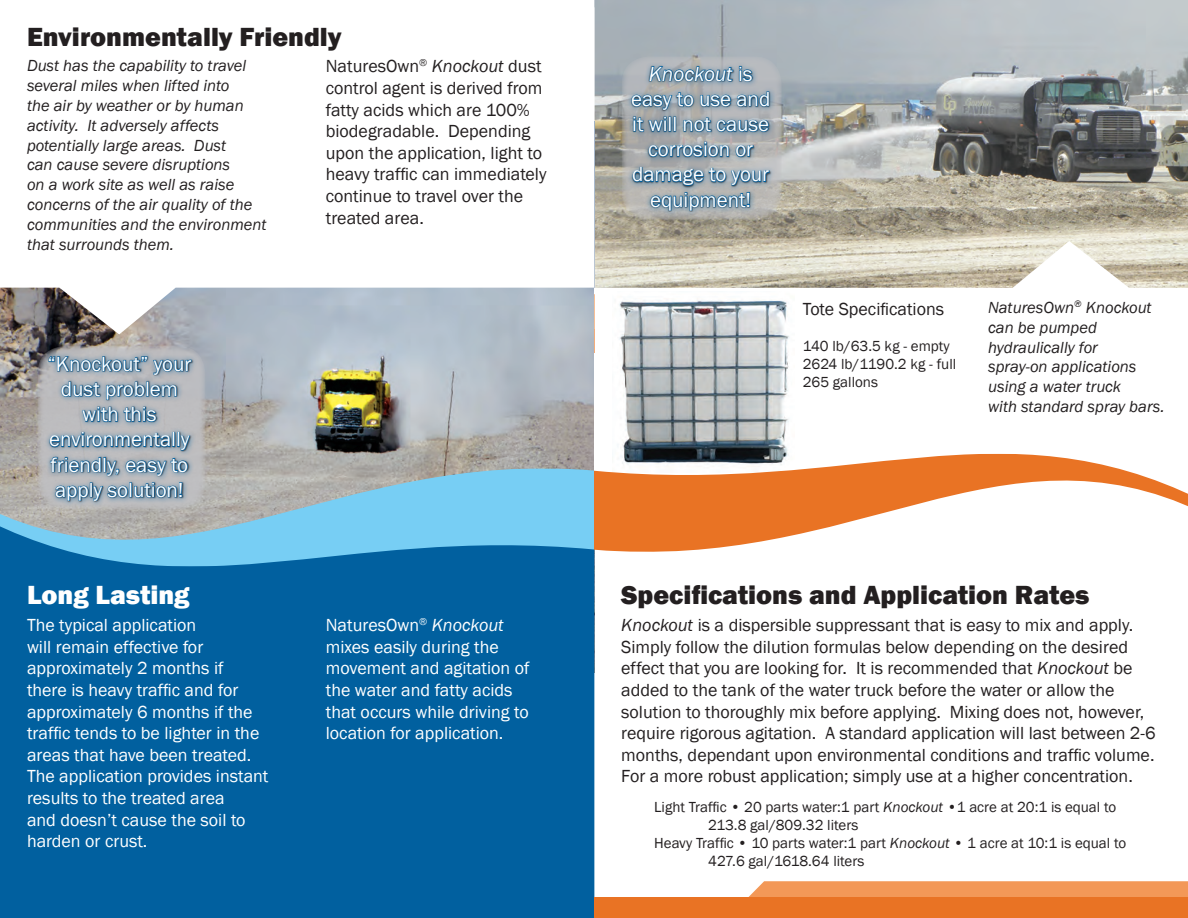
<style>
.page{position:relative;width:1188px;height:918px;background:#fff}
.page>*{position:absolute;margin:0;border:0;box-sizing:border-box;transform-origin:0 0}
.t1{font:800 27px "Franklin Gothic";color:#231f20}
.t2{font:800 27px "Franklin Gothic";color:#fff}
.t3{font:21px/25.2px "Franklin Gothic";color:#fff;text-align:center}
.t4{font:18px/21.6px "Franklin Gothic";color:#231f20}
.t5{font:18px/21.6px "Franklin Gothic";color:#fff}
.t6{font:italic 16.5px/19.8px "Franklin Gothic";color:#231f20}
.t7{font:15px "Franklin Gothic";color:#231f20}
.s1{font-style:italic}
</style>
<div class="page">
<img style="left:594px;top:0;width:594px;height:241px">
<img style="left:0;top:334px;width:594px;height:134px">
<svg style="left:594px;top:241px;width:594px;height:213px"></svg>
<div style="left:0;top:566px;width:594px;height:352px;background:#01609f"></div>
<svg style="left:748px;top:881px;width:440px;height:16px;background:#f39b5c"></svg>
<div style="left:594px;top:897px;width:594px;height:21px;background:#e97324"></div>
<img style="left:612px;top:291px;width:182px;height:163px">
<svg style="left:594px;top:454px;width:594px;height:98px"></svg>
<svg style="left:38px;top:346px;width:167px;height:163px;background:#b2b1b2"></svg>
<svg style="left:622px;top:56px;width:160px;height:164px;background:#afb0ae"></svg>
<svg style="left:0;top:468px;width:594px;height:98px;background:#77b4d0"></svg>
<svg style="left:0;top:287px;width:594px;height:47px;background:#adb4bc"></svg>
<div style="left:43px;top:351px;width:155px;height:157px;background:#01609f;opacity:.75"></div>
<div style="left:48px;top:356px;width:146px;height:147px;background:#231f20;opacity:.75"></div>
<svg style="left:48px;top:356px;width:144px;height:19px;background:#698ba3"></svg>
<svg style="left:61px;top:381px;width:39px;height:16px"></svg>
<svg style="left:106px;top:381px;width:71px;height:19px"></svg>
<svg style="left:82px;top:407px;width:75px;height:15px"></svg>
<svg style="left:49px;top:432px;width:122px;height:15px;background:#517d9b"></svg>
<div style="left:172px;top:432px;width:3px;height:15px;border:1px solid #01609f"></div>
<div style="left:177px;top:432px;width:3px;height:15px;border:1px solid #01609f"></div>
<svg style="left:180px;top:435px;width:11px;height:16px"></svg>
<svg style="left:50px;top:457px;width:69px;height:19px"></svg>
<svg style="left:125px;top:458px;width:63px;height:18px"></svg>
<svg style="left:55px;top:482px;width:73px;height:19px"></svg>
<div style="left:129px;top:482px;width:3px;height:15px;border:1px solid #01609f"></div>
<svg style="left:134px;top:482px;width:49px;height:16px"></svg>
<div style="left:626px;top:61px;width:149px;height:156px;background:#01609f;opacity:.75"></div>
<div style="left:631px;top:65px;width:141px;height:147px;background:#231f20;opacity:.75"></div>
<svg style="left:631px;top:66px;width:138px;height:44px;background:#7591a4"></svg>
<svg style="left:633px;top:117px;width:43px;height:15px"></svg>
<svg style="left:683px;top:117px;width:86px;height:15px"></svg>
<svg style="left:648px;top:142px;width:81px;height:15px"></svg>
<svg style="left:735px;top:145px;width:19px;height:12px"></svg>
<svg style="left:632px;top:167px;width:138px;height:19px;background:#61869e"></svg>
<svg style="left:650px;top:192px;width:100px;height:19px;background:#5d839c"></svg>
<p class="t1" style="left:27px;top:19px;width:316px">Environmentally Friendly</p>
<p class="t4" style="left:326px;top:56px;width:217px">NaturesOwn<sup>®</sup> <span class="s1">Knockout</span> dust</p>
<p class="t4" style="left:326px;top:78px;width:218px">control agent is derived from</p>
<p class="t4" style="left:326px;top:99px;width:206px">fatty acids which are 100%</p>
<p class="t4" style="left:326px;top:121px;width:222px">biodegradable. Depending upon the application, light to heavy traffic can immediately continue to travel over the treated area.</p>
<p class="t6" style="left:27px;top:56px;width:241px">Dust has the capability to travel several miles when lifted into<br>the air by weather or by human activity. It adversely affects potentially large areas. Dust<br>can cause severe disruptions<br>on a work site as well as raise concerns of the air quality of the communities and the environment that surrounds them.</p>
<p class="t3" style="left:47px;top:352px;width:145px">“Knockout” your dust problem with this environmentally friendly, easy to apply solution!</p>
<p class="t3" style="left:631px;top:62px;width:141px"><span class="s1">Knockout</span> is easy to use and it will not cause corrosion or damage to your equipment!</p>
<p class="t4" style="left:803px;top:298px;width:143px">Tote Specifications</p>
<p class="t7" style="left:803px;top:336px;width:148px">140 lb/63.5 kg - empty</p>
<p class="t7" style="left:803px;top:354px;width:155px">2624 lb/1190.2 kg - full</p>
<p class="t7" style="left:803px;top:372px;width:77px">265 gallons</p>
<p class="t6" style="left:988px;top:298px;width:165px">NaturesOwn<sup>®</sup> Knockout</p>
<p class="t6" style="left:988px;top:318px;width:110px">can be pumped</p>
<p class="t6" style="left:988px;top:337px;width:111px">hydraulically for</p>
<p class="t6" style="left:988px;top:357px;width:150px">spray-on applications using a water truck</p>
<p class="t6" style="left:988px;top:397px;width:178px">with standard spray bars.</p>
<p class="t2" style="left:27px;top:578px;width:164px">Long Lasting</p>
<p class="t1" style="left:621px;top:578px;width:470px">Specifications and Application Rates</p>
<p class="t5" style="left:326px;top:615px;width:205px">NaturesOwn<sup>®</sup> <span class="s1">Knockout </span>mixes easily during the movement and agitation of the water and fatty acids that occurs while driving to location for application.</p>
<p class="t5" style="left:27px;top:615px;width:243px">The typical application<br>will remain effective for approximately 2 months if<br>there is heavy traffic and for approximately 6 months if the traffic tends to be lighter in the areas that have been treated.<br>The application provides instant results to the treated area<br>and doesn’t cause the soil to harden or crust.</p>
<p class="t4" style="left:621px;top:615px;width:536px"><span class="s1">Knockout</span> is a dispersible suppressant that is easy to mix and apply.<br>Simply follow the dilution formulas below depending on the desired effect that you are looking for. It is recommended that <span class="s1">Knockout</span> be added to the tank of the water truck before the water or allow the solution to thoroughly mix before applying. Mixing does not, however, require rigorous agitation. A standard application will last between 2-6 months, dependant upon environmental conditions and traffic volume.<br>For a more robust application; simply use at a higher concentration.</p>
<p class="t7" style="left:654px;top:798px;width:464px">Light Traffic • 20 parts water:1 part <span class="s1">Knockout •</span>1 acre at 20:1 is equal to</p>
<p class="t7" style="left:708px;top:816px;width:152px">213.8 gal/809.32 liters</p>
<p class="t7" style="left:654px;top:834px;width:473px">Heavy Traffic • 10 parts water:1 part <span class="s1">Knockout</span> • 1 acre at 10:1 is equal to</p>
<p class="t7" style="left:708px;top:852px;width:158px">427.6 gal/1618.64 liters</p>
</div>
